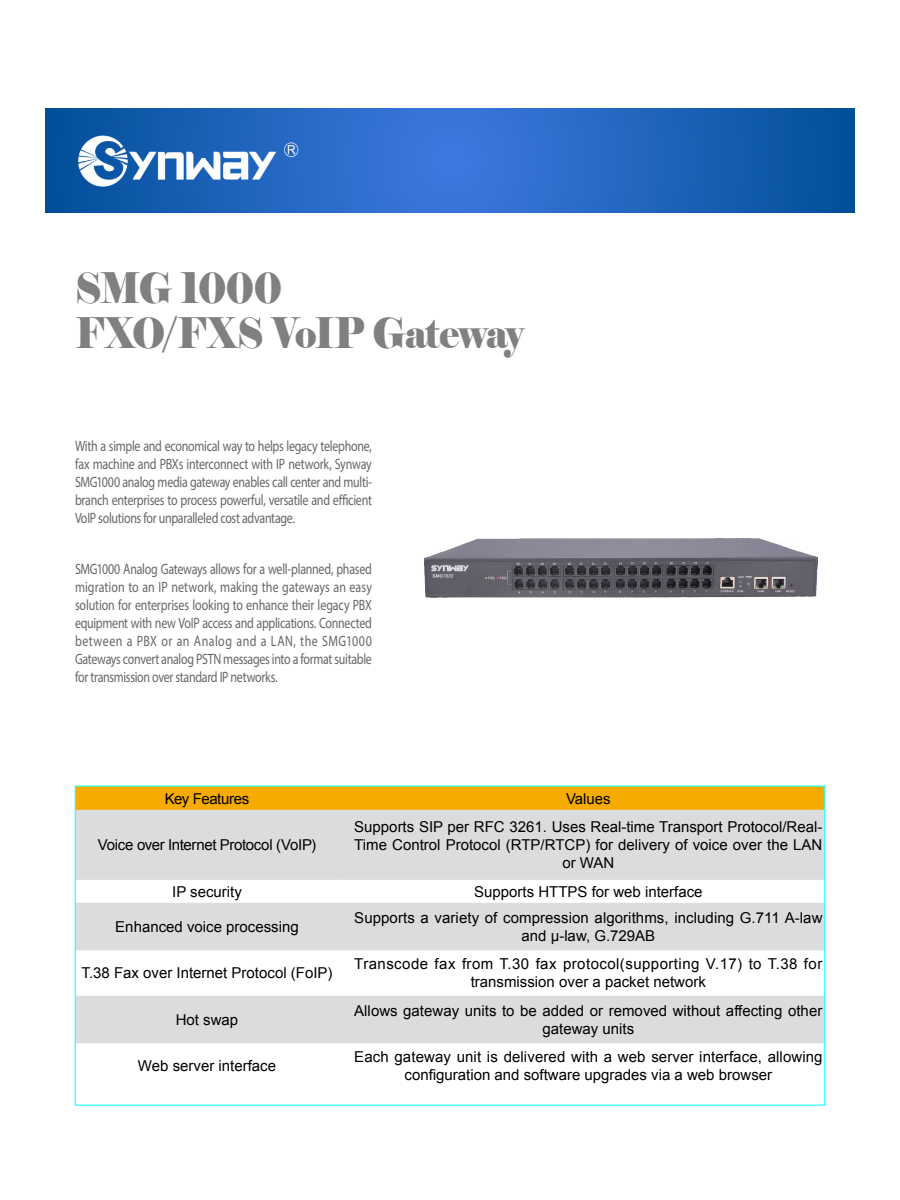
<style>
.page{position:relative;width:900px;height:1200px;background:#fff}
.page>*{position:absolute;margin:0;border:0;box-sizing:border-box;transform-origin:0 0}
.t1{font:42px/45px "Elephant";letter-spacing:-.04em;color:#808080;scale:.89 1}
.t2{font:15px/18px "Myriad Pro";letter-spacing:-.025em;color:#666;text-align:justify;scale:.8 1}
.t3{font:15px/18px "Arial";color:#000;text-align:center}
.t4{font:15px/18px "Arial";letter-spacing:.03em;color:#000;text-align:center}
.t5{font:15px "Arial";letter-spacing:-.02em;color:#000}
.t6{font:15px "Arial";letter-spacing:-.025em;color:#000}
</style>
<div class="page">
<svg style="left:45px;top:108px;width:810px;height:105px"></svg>
<img style="left:75px;top:136px;width:225px;height:50px">
<img style="left:424px;top:538px;width:393px;height:59px">
<div style="left:77px;top:811px;width:746px;height:68px;background:#dcdcdc"></div>
<svg style="left:77px;top:904px;width:746px;height:138px;fill:#dcdcdc"></svg>
<hr style="left:75px;top:903px;width:264px;height:1px;background:#dcdcdc">
<svg style="left:339px;top:903px;width:13px;height:1px"></svg>
<hr style="left:352px;top:903px;width:473px;height:1px;background:#dcdcdc">
<hr style="left:75px;top:949px;width:264px;height:1px;background:#dcdcdc">
<svg style="left:339px;top:949px;width:13px;height:1px"></svg>
<hr style="left:352px;top:949px;width:473px;height:1px;background:#dcdcdc">
<hr style="left:75px;top:996px;width:264px;height:1px;background:#dcdcdc">
<svg style="left:339px;top:996px;width:13px;height:1px"></svg>
<hr style="left:352px;top:996px;width:473px;height:1px;background:#dcdcdc">
<hr style="left:75px;top:1042px;width:264px;height:1px;background:#dcdcdc">
<svg style="left:339px;top:1042px;width:13px;height:1px"></svg>
<hr style="left:352px;top:1042px;width:473px;height:1px;background:#dcdcdc">
<div style="left:77px;top:788px;width:746px;height:23px;background:#f6ab00"></div>
<hr style="left:352px;top:810px;width:473px;height:1px;background:#dcdcdc">
<hr style="left:75px;top:879px;width:264px;height:1px;background:#dcdcdc">
<svg style="left:339px;top:879px;width:13px;height:1px"></svg>
<hr style="left:352px;top:879px;width:473px;height:1px;background:#dcdcdc">
<h1 class="t1" style="left:75px;top:266px;width:506px">SMG 1000<br>FXO/FXS VoIP Gateway</h1>
<p class="t2" style="left:75px;top:437px;width:373px">With a simple and economical way to helps legacy telephone, fax machine and PBXs interconnect with IP network, Synway SMG1000 analog media gateway enables call center and multi&shy;branch enterprises to process powerful, versatile and efficient VoIP solutions for unparalleled cost advantage.</p>
<p class="t2" style="left:75px;top:560px;width:373px">SMG1000 Analog Gateways allows for a well-planned, phased migration to an IP network, making the gateways an easy solution for enterprises looking to enhance their legacy PBX equipment with new VoIP access and applications. Connected between a PBX or an Analog and a LAN, the SMG1000<br>Gateways convert analog PSTN messages into a format suitable for transmission over standard IP networks.</p>
<p class="t6" style="left:165px;top:789px;width:86px">Key Features</p>
<p class="t3" style="left:566px;top:790px;width:46px">Values</p>
<p class="t5" style="left:98px;top:835px;width:220px">Voice over Internet Protocol (VoIP)</p>
<p class="t3" style="left:354px;top:818px;width:470px">Supports SIP per RFC 3261. Uses Real-time Transport Protocol/Real-<br>Time Control Protocol (RTP/RTCP) for delivery of voice over the LAN or WAN</p>
<p class="t3" style="left:172px;top:883px;width:71px">IP security</p>
<p class="t3" style="left:474px;top:883px;width:230px">Supports HTTPS for web interface</p>
<p class="t3" style="left:115px;top:918px;width:185px">Enhanced voice processing</p>
<p class="t3" style="left:354px;top:909px;width:470px">Supports a variety of compression algorithms, including G.711 A-law and μ-law, G.729AB</p>
<p class="t3" style="left:82px;top:964px;width:252px">T.38 Fax over Internet Protocol (FoIP)</p>
<p class="t4" style="left:354px;top:955px;width:470px">Transcode fax from T.30 fax protocol(supporting V.17) to T.38 for transmission over a packet network</p>
<p class="t3" style="left:176px;top:1011px;width:64px">Hot swap</p>
<p class="t3" style="left:354px;top:1002px;width:470px">Allows gateway units to be added or removed without affecting other gateway units</p>
<p class="t3" style="left:138px;top:1057px;width:140px">Web server interface</p>
<p class="t3" style="left:354px;top:1048px;width:470px">Each gateway unit is delivered with a web server interface, allowing configuration and software upgrades via a web browser</p>
</div>
